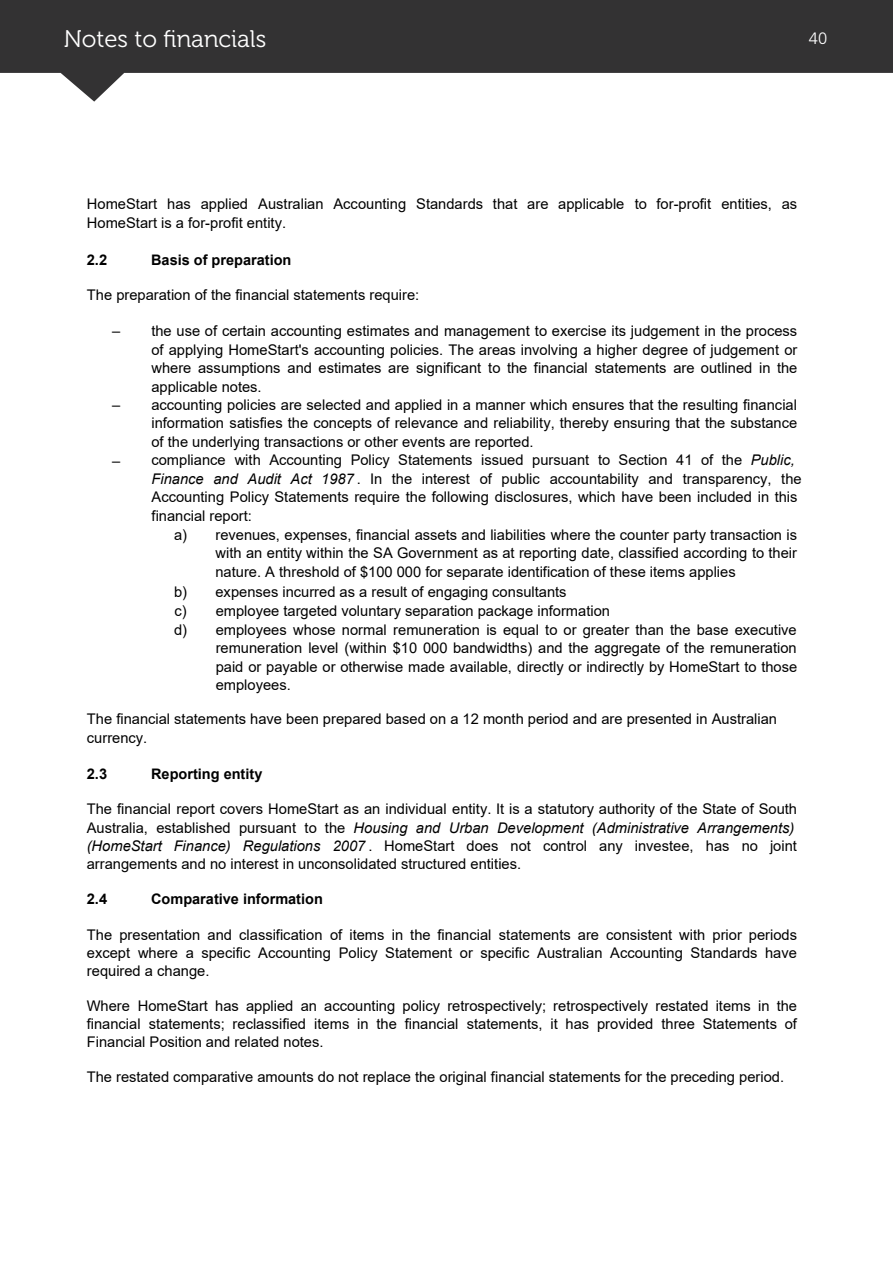
<style>
.page{position:relative;width:893px;height:1263px;background:#fff}
.page>*{position:absolute;margin:0;border:0;box-sizing:border-box;transform-origin:0 0}
.t1{font:24px "Museo 300";color:#fff}
.t2{font:300 16.5px "Frutiger";color:#fff}
.t3{font:14.7px/18.3px "Arial";color:#000;text-align:justify}
.t4{font:700 14.7px "Arial";color:#000}
.t5{font:700 14.55px "Arial";color:#000}
.s1{font-style:italic}
</style>
<div class="page">
<svg style="left:0;top:0;width:893px;height:102px;fill:#333233"></svg>
<h1 class="t1" style="left:64px;top:26px;width:204px">Notes to financials</h1>
<p class="t2" style="left:809px;top:29px;width:20px">40</p>
<p class="t3" style="left:87px;top:195px;width:712px">HomeStart has applied Australian Accounting Standards that are applicable to for-profit entities, as<br>HomeStart is a for-profit entity.</p>
<p class="t4" style="left:87px;top:249px;width:22px">2.2</p>
<p class="t5" style="left:151px;top:249px;width:142px">Basis of preparation</p>
<p class="t3" style="left:87px;top:286px;width:334px">The preparation of the financial statements require:</p>
<p class="t3" style="left:112px;top:322px;width:10px">–</p>
<p class="t3" style="left:112px;top:396px;width:10px">–</p>
<p class="t3" style="left:112px;top:451px;width:10px">–</p>
<p class="t3" style="left:151px;top:322px;width:652px;text-align:left">the use of certain accounting estimates and management to exercise its judgement in the process of applying HomeStart's accounting policies. The areas involving a higher degree of judgement or where assumptions and estimates are significant to the financial statements are outlined in the applicable notes.<br>accounting policies are selected and applied in a manner which ensures that the resulting financial information satisfies the concepts of relevance and reliability, thereby ensuring that the substance of the underlying transactions or other events are reported.<br>compliance with Accounting Policy Statements issued pursuant to Section 41 of the <span class="s1">Public, Finance and Audit Act 1987</span> . In the interest of public accountability and transparency, the Accounting Policy Statements require the following disclosures, which have been included in this financial report:</p>
<p class="t3" style="left:174px;top:525px;width:15px">a)</p>
<p class="t3" style="left:174px;top:582px;width:15px;line-height:19px">b) c) d)</p>
<p class="t3" style="left:215px;top:525px;width:583px">revenues, expenses, financial assets and liabilities where the counter party transaction is with an entity within the SA Government as at reporting date, classified according to their nature. A threshold of $100 000 for separate identification of these items applies</p>
<p class="t3" style="left:215px;top:582px;width:353px">expenses incurred as a result of engaging consultants</p>
<p class="t3" style="left:216px;top:602px;width:396px">employee targeted voluntary separation package information</p>
<p class="t3" style="left:216px;top:621px;width:583px">employees whose normal remuneration is equal to or greater than the base executive remuneration level (within $10 000 bandwidths) and the aggregate of the remuneration paid or payable or otherwise made available, directly or indirectly by HomeStart to those employees.</p>
<p class="t3" style="left:87px;top:710px;width:692px">The financial statements have been prepared based on a 12 month period and are presented in Australian currency.</p>
<p class="t5" style="left:151px;top:763px;width:113px">Reporting entity</p>
<p class="t3" style="left:87px;top:800px;width:712px;text-align:left">The financial report covers HomeStart as an individual entity. It is a statutory authority of the State of South Australia, established pursuant to the <span class="s1">Housing and Urban Development (Administrative Arrangements) (HomeStart Finance) Regulations 2007</span> . HomeStart does not control any investee, has no joint arrangements and no interest in unconsolidated structured entities.</p>
<p class="t5" style="left:151px;top:888px;width:173px">Comparative information</p>
<p class="t4" style="left:87px;top:763px;width:22px">2.3</p>
<p class="t4" style="left:87px;top:888px;width:22px">2.4</p>
<p class="t3" style="left:87px;top:925px;width:712px">The presentation and classification of items in the financial statements are consistent with prior periods except where a specific Accounting Policy Statement or specific Australian Accounting Standards have required a change.</p>
<p class="t3" style="left:87px;top:996px;width:712px">Where HomeStart has applied an accounting policy retrospectively; retrospectively restated items in the financial statements; reclassified items in the financial statements, it has provided three Statements of Financial Position and related notes.</p>
<p class="t3" style="left:87px;top:1067px;width:699px">The restated comparative amounts do not replace the original financial statements for the preceding period.</p>
</div>
